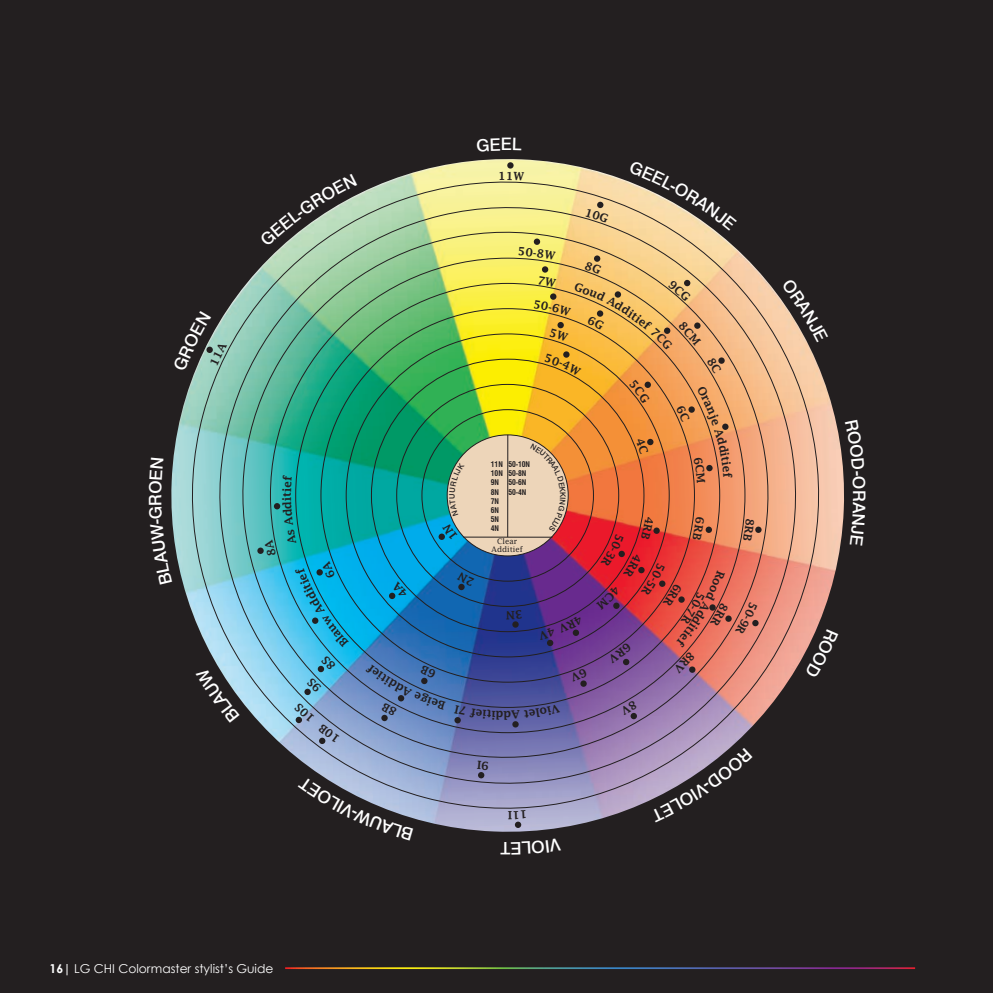
<style>
.page{position:relative;width:993px;height:993px;background:#fff}
.page>*{position:absolute;margin:0;border:0;box-sizing:border-box;transform-origin:0 0}
.t1{font:500 17.15px "Swiss 721 BT";color:#fff}
.t2{font:12.25px "Century Gothic";color:#fff}
.t3{font:600 11.38px "Lucida Fax";color:#231f20}
.t4{font:700 condensed 7.7px/9.1px "Swiss 721 BT";letter-spacing:-.025em;color:#231f20}
.t5{font:700 condensed 7.7px/9.1px "Swiss 721 BT";color:#231f20}
.t6{font:7.7px/7.7px "Lucida Fax";color:#231f20;text-align:center}
.s1{font-weight:700}
</style>
<div class="page">
<div style="left:0;top:0;width:992px;height:992px;background:#231f20"></div>
<hr style="left:285px;top:966px;width:629px;height:2px;background:#fff">
<svg style="left:172px;top:159px;width:672px;height:673px"></svg>
<img style="left:190px;top:178px;width:635px;height:635px">
<hr style="left:463px;top:536px;width:89px;height:1px;background:#231f20">
<div style="left:533px;top:238px;width:7px;height:7px;background:#231f20;border-radius:50%"></div>
<div style="left:304px;top:688px;width:7px;height:6px;background:#231f20;border-radius:50%"></div>
<div style="left:438px;top:533px;width:7px;height:6px;background:#231f20;border-radius:50%"></div>
<div style="left:630px;top:712px;width:6px;height:7px;background:#231f20;border-radius:50%"></div>
<div style="left:458px;top:583px;width:6px;height:7px;background:#231f20;border-radius:50%"></div>
<svg style="left:389px;top:592px;width:6px;height:7px"></svg>
<svg style="left:317px;top:665px;width:7px;height:7px"></svg>
<div style="left:381px;top:714px;width:6px;height:7px;background:#231f20;border-radius:50%"></div>
<svg style="left:514px;top:821px;width:7px;height:6px"></svg>
<svg style="left:478px;top:771px;width:6px;height:7px"></svg>
<svg style="left:449px;top:462px;width:15px;height:54px"></svg>
<svg style="left:507px;top:162px;width:17px;height:18px"></svg>
<svg style="left:508px;top:810px;width:18px;height:9px"></svg>
<svg style="left:585px;top:202px;width:24px;height:21px"></svg>
<svg style="left:294px;top:702px;width:45px;height:41px;background:#91abce"></svg>
<svg style="left:306px;top:677px;width:16px;height:15px"></svg>
<svg style="left:477px;top:760px;width:11px;height:10px"></svg>
<svg style="left:321px;top:655px;width:15px;height:15px"></svg>
<svg style="left:620px;top:700px;width:17px;height:15px"></svg>
<svg style="left:282px;top:475px;width:10px;height:16px"></svg>
<svg style="left:454px;top:703px;width:106px;height:24px;background:#575c9d"></svg>
<svg style="left:365px;top:663px;width:80px;height:53px;background:#597eb8"></svg>
<svg style="left:257px;top:497px;width:92px;height:150px;background:#26b5cd"></svg>
<svg style="left:391px;top:581px;width:17px;height:17px"></svg>
<img style="left:506px;top:247px;width:255px;height:439px">
<svg style="left:457px;top:571px;width:17px;height:15px"></svg>
<svg style="left:442px;top:523px;width:15px;height:17px"></svg>
<svg style="left:628px;top:160px;width:108px;height:71px"></svg>
<svg style="left:781px;top:278px;width:47px;height:64px"></svg>
<svg style="left:804px;top:628px;width:34px;height:50px"></svg>
<svg style="left:650px;top:748px;width:102px;height:74px"></svg>
<svg style="left:298px;top:776px;width:115px;height:56px"></svg>
<svg style="left:196px;top:666px;width:43px;height:56px"></svg>
<svg style="left:171px;top:476px;width:1px;height:38px"></svg>
<svg style="left:173px;top:311px;width:54px;height:60px"></svg>
<svg style="left:259px;top:173px;width:98px;height:74px"></svg>
<p class="t3" style="left:280px;top:496px;width:6px;rotate:-90deg">t</p>
<p class="t2" style="left:50px;top:960px;width:225px"><span class="s1">16|</span> LG CHI Colormaster stylist’s Guide</p>
<p class="t1" style="left:501px;top:134px;width:13px">E</p>
<p class="t3" style="left:498px;top:169px;width:9px">1</p>
<p class="t5" style="left:490px;top:459px;width:14px">11N<br>10N<br>9N<br>8N<br>7N<br>6N<br>5N<br>4N</p>
<p class="t4" style="left:508px;top:459px;width:23px">50-10N<br>50-8N<br>50-6N<br>50-4N</p>
<p class="t6" style="left:491px;top:537px;width:33px">Clear<br>Additief</p>
<p class="t1" style="left:510px;top:858px;width:12px;rotate:180deg">T</p>
<p class="t1" style="left:869px;top:489px;width:13px;rotate:90deg">R</p>
</div>
